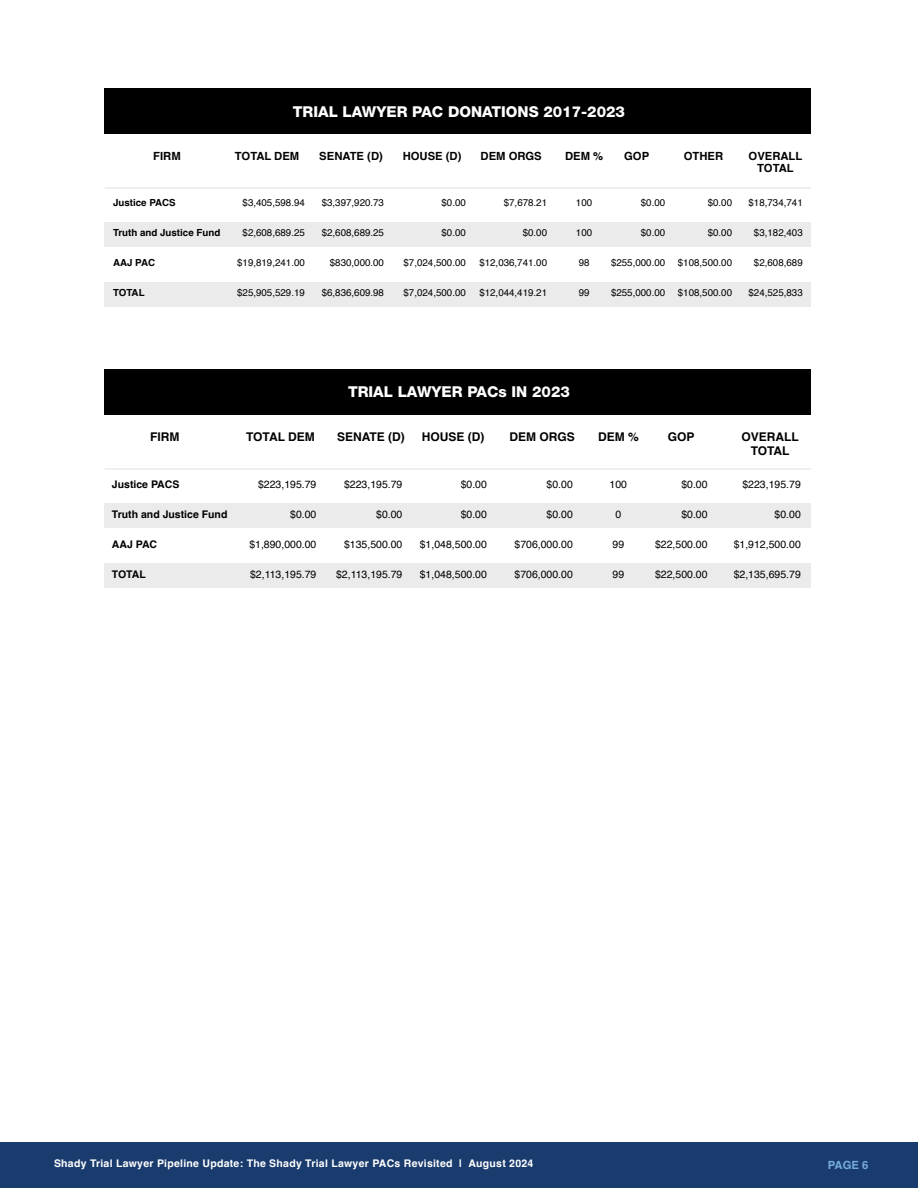
<style>
.page{position:relative;width:918px;height:1188px;background:#fff}
.page>*{position:absolute;margin:0;border:0;box-sizing:border-box;transform-origin:0 0}
.t1{font:800 15px "Helvetica Neue LT Pro";color:#fff}
.t2{font:700 12px/13.5px "Helvetica";color:#000;text-align:center}
.t3{font:700 11.25px/12.8px "Helvetica";color:#000;text-align:center}
.t4{font:700 11.25px "Helvetica";color:#76acdd}
.t5{font:10.5px "Helvetica";color:#000}
.t6{font:700 10.5px "Helvetica";letter-spacing:.025em;color:#fff}
.t7{font:700 10.5px "Helvetica";color:#000}
.t8{font:9.75px "Helvetica";color:#000}
.t9{font:700 9.75px "Helvetica";color:#000}
</style>
<div class="page">
<div style="left:105px;top:89px;width:706px;height:45px;background:#000"></div>
<div style="left:105px;top:369px;width:706px;height:46px;background:#000"></div>
<div style="left:0;top:1143px;width:918px;height:45px;background:#1a3b6e"></div>
<hr style="left:105px;top:187px;width:706px;height:2px;background:#ebebec">
<hr style="left:105px;top:468px;width:706px;height:2px;background:#ebebec">
<div style="left:105px;top:282px;width:706px;height:24px;background:#ebebec"></div>
<div style="left:105px;top:563px;width:706px;height:24px;background:#ebebec"></div>
<div style="left:105px;top:223px;width:706px;height:24px;background:#ebebec"></div>
<div style="left:105px;top:504px;width:706px;height:24px;background:#ebebec"></div>
<p class="t3" style="left:153px;top:151px;width:29px">FIRM</p>
<p class="t9" style="left:113px;top:197px;width:64px">Justice PACS</p>
<p class="t9" style="left:113px;top:227px;width:109px">Truth and Justice Fund</p>
<p class="t9" style="left:113px;top:257px;width:44px">AAJ PAC</p>
<p class="t9" style="left:113px;top:287px;width:33px">TOTAL</p>
<h1 class="t1" style="left:293px;top:102px;width:334px">TRIAL LAWYER PAC DONATIONS 2017-2023</h1>
<p class="t3" style="left:235px;top:151px;width:66px">TOTAL DEM</p>
<p class="t8" style="left:243px;top:195px;width:64px">$3,405,598.94</p>
<p class="t8" style="left:243px;top:225px;width:64px">$2,608,689.25</p>
<p class="t8" style="left:237px;top:255px;width:69px">$19,819,241.00</p>
<p class="t8" style="left:237px;top:285px;width:69px">$25,905,529.19</p>
<p class="t3" style="left:319px;top:151px;width:65px">SENATE (D)</p>
<p class="t8" style="left:322px;top:195px;width:64px">$3,397,920.73</p>
<p class="t8" style="left:322px;top:225px;width:64px">$2,608,689.25</p>
<p class="t8" style="left:330px;top:255px;width:56px">$830,000.00</p>
<p class="t8" style="left:322px;top:285px;width:64px">$6,836,609.98</p>
<p class="t3" style="left:403px;top:151px;width:60px">HOUSE (D)</p>
<p class="t3" style="left:481px;top:151px;width:63px">DEM ORGS</p>
<p class="t8" style="left:442px;top:195px;width:26px">$0.00</p>
<p class="t8" style="left:442px;top:225px;width:26px">$0.00</p>
<p class="t8" style="left:404px;top:255px;width:64px">$7,024,500.00</p>
<p class="t8" style="left:404px;top:285px;width:64px">$7,024,500.00</p>
<p class="t8" style="left:504px;top:195px;width:45px">$7,678.21</p>
<p class="t8" style="left:523px;top:225px;width:26px">$0.00</p>
<p class="t8" style="left:479px;top:255px;width:69px">$12,036,741.00</p>
<p class="t8" style="left:479px;top:285px;width:69px">$12,044,419.21</p>
<p class="t3" style="left:565px;top:151px;width:40px">DEM %</p>
<p class="t3" style="left:624px;top:151px;width:27px">GOP</p>
<p class="t3" style="left:684px;top:151px;width:41px">OTHER</p>
<p class="t8" style="left:576px;top:195px;width:18px">100</p>
<p class="t8" style="left:576px;top:225px;width:18px">100</p>
<p class="t8" style="left:579px;top:255px;width:12px">98</p>
<p class="t8" style="left:579px;top:285px;width:12px">99</p>
<p class="t8" style="left:641px;top:195px;width:26px">$0.00</p>
<p class="t8" style="left:641px;top:225px;width:26px">$0.00</p>
<p class="t8" style="left:611px;top:255px;width:56px">$255,000.00</p>
<p class="t8" style="left:611px;top:285px;width:56px">$255,000.00</p>
<p class="t8" style="left:708px;top:195px;width:26px">$0.00</p>
<p class="t8" style="left:708px;top:225px;width:26px">$0.00</p>
<p class="t8" style="left:678px;top:255px;width:56px">$108,500.00</p>
<p class="t8" style="left:678px;top:285px;width:56px">$108,500.00</p>
<p class="t3" style="left:749px;top:151px;width:55px">OVERALL<br>TOTAL</p>
<p class="t8" style="left:749px;top:195px;width:56px">$18,734,741</p>
<p class="t8" style="left:754px;top:225px;width:50px">$3,182,403</p>
<p class="t8" style="left:754px;top:255px;width:50px">$2,608,689</p>
<p class="t8" style="left:749px;top:285px;width:56px">$24,525,833</p>
<p class="t2" style="left:150px;top:431px;width:31px">FIRM</p>
<p class="t7" style="left:112px;top:478px;width:69px">Justice PACS</p>
<p class="t7" style="left:112px;top:508px;width:117px">Truth and Justice Fund</p>
<p class="t7" style="left:112px;top:538px;width:47px">AAJ PAC</p>
<p class="t7" style="left:112px;top:568px;width:36px">TOTAL</p>
<p class="t2" style="left:246px;top:431px;width:70px">TOTAL DEM</p>
<p class="t5" style="left:258px;top:476px;width:60px">$223,195.79</p>
<p class="t5" style="left:290px;top:506px;width:28px">$0.00</p>
<p class="t5" style="left:249px;top:536px;width:69px">$1,890,000.00</p>
<p class="t5" style="left:250px;top:566px;width:68px">$2,113,195.79</p>
<h1 class="t1" style="left:348px;top:383px;width:223px">TRIAL LAWYER PACs IN 2023</h1>
<p class="t2" style="left:337px;top:431px;width:69px">SENATE (D)</p>
<p class="t5" style="left:344px;top:476px;width:60px">$223,195.79</p>
<p class="t5" style="left:376px;top:506px;width:28px">$0.00</p>
<p class="t5" style="left:344px;top:536px;width:60px">$135,500.00</p>
<p class="t5" style="left:336px;top:566px;width:68px">$2,113,195.79</p>
<p class="t2" style="left:422px;top:431px;width:64px">HOUSE (D)</p>
<p class="t5" style="left:461px;top:476px;width:28px">$0.00</p>
<p class="t5" style="left:461px;top:506px;width:28px">$0.00</p>
<p class="t5" style="left:420px;top:536px;width:69px">$1,048,500.00</p>
<p class="t5" style="left:420px;top:566px;width:69px">$1,048,500.00</p>
<p class="t2" style="left:509px;top:431px;width:67px">DEM ORGS</p>
<p class="t5" style="left:547px;top:476px;width:28px">$0.00</p>
<p class="t5" style="left:547px;top:506px;width:28px">$0.00</p>
<p class="t5" style="left:515px;top:536px;width:60px">$706,000.00</p>
<p class="t5" style="left:515px;top:566px;width:60px">$706,000.00</p>
<p class="t2" style="left:598px;top:431px;width:42px">DEM %</p>
<p class="t5" style="left:610px;top:476px;width:19px">100</p>
<p class="t5" style="left:615px;top:506px;width:7px">0</p>
<p class="t5" style="left:613px;top:536px;width:13px">99</p>
<p class="t5" style="left:613px;top:566px;width:13px">99</p>
<p class="t2" style="left:668px;top:431px;width:28px">GOP</p>
<p class="t5" style="left:681px;top:476px;width:28px">$0.00</p>
<p class="t5" style="left:681px;top:506px;width:28px">$0.00</p>
<p class="t5" style="left:655px;top:536px;width:54px">$22,500.00</p>
<p class="t5" style="left:655px;top:566px;width:54px">$22,500.00</p>
<p class="t2" style="left:741px;top:431px;width:59px">OVERALL<br>TOTAL</p>
<p class="t5" style="left:742px;top:476px;width:60px">$223,195.79</p>
<p class="t5" style="left:775px;top:506px;width:28px">$0.00</p>
<p class="t5" style="left:734px;top:536px;width:69px">$1,912,500.00</p>
<p class="t5" style="left:734px;top:566px;width:69px">$2,135,695.79</p>
<p class="t6" style="left:54px;top:1157px;width:481px">Shady Trial Lawyer Pipeline Update: The Shady Trial Lawyer PACs Revisited | August 2024</p>
<p class="t4" style="left:828px;top:1158px;width:42px">PAGE 6</p>
</div>
